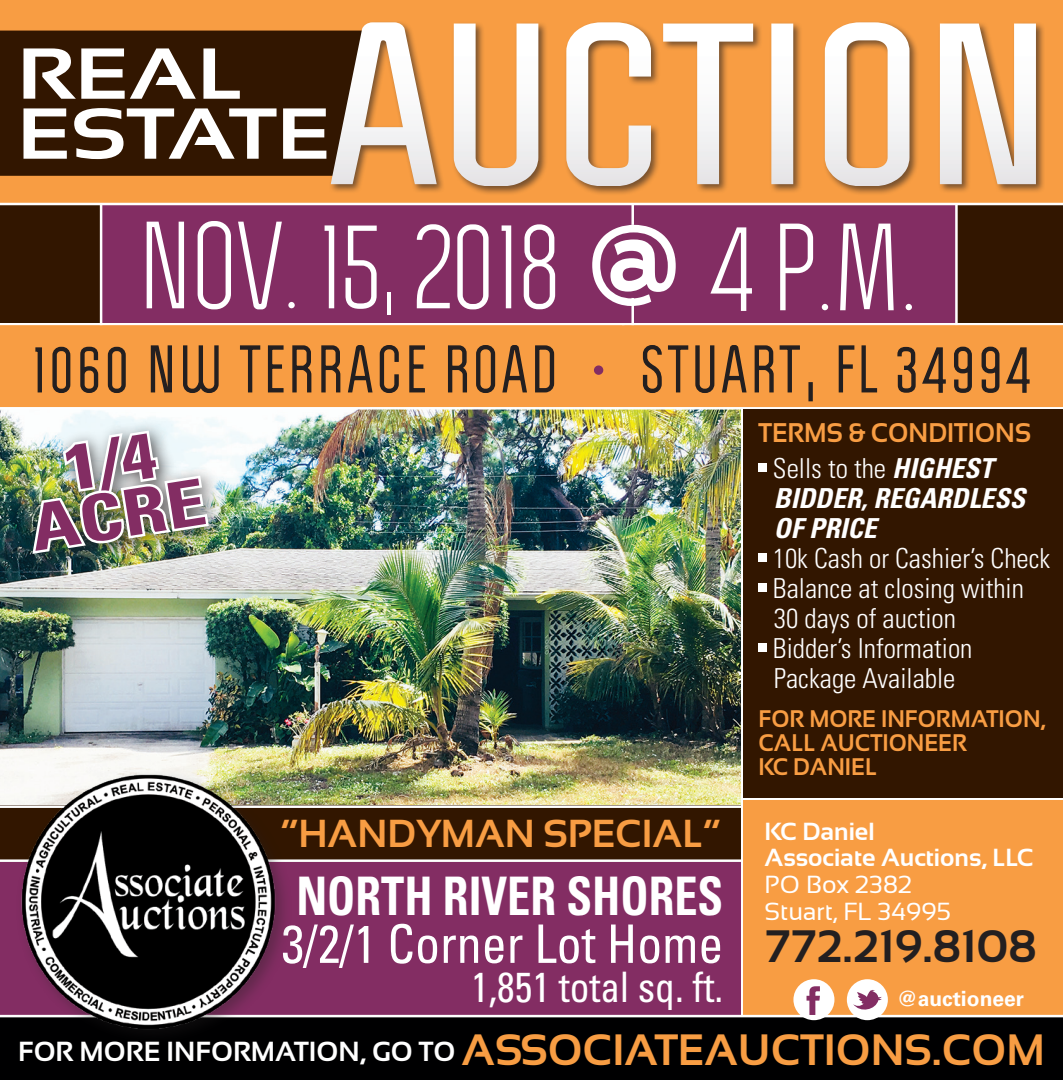
<style>
.page{position:relative;width:1063px;height:1080px;background:#fff}
.page>*{position:absolute;margin:0;border:0;box-sizing:border-box;transform-origin:0 0}
.t1{font:700 200.7px "Politica";color:#fff;scale:1.21 1}
.t2{font:108.3px "Politica";color:#fff}
.t3{font:700 72px/60px "Sansation";color:#fff;scale:1.24 1}
.t4{font:700 condensed 63.9px/54px "Univers";color:#832d63;text-align:center;scale:1.24 1}
.t5{font:57px "Politica";letter-spacing:.09em;color:#231f20}
.t6{font:condensed 53.1px "Univers";color:#fff;scale:.94 1}
.t7{font:700 condensed 53.1px "Univers";color:#fff;scale:.87 1}
.t8{font:700 45.3px "Sansation";color:#231f20}
.t9{font:condensed 42px "Univers";color:#fff;scale:.94 1}
.t10{font:700 39px "Sansation";color:#f89d43}
.t11{font:300 condensed 27.6px/30px "Univers";color:#fff}
.t12{font:700 27.6px "Sansation";color:#fff}
.t13{font:italic 700 condensed 27.6px/30px "Univers";color:#fff}
.t14{font:700 27px "Sansation";color:#f89d43;scale:.95 1}
.t15{font:700 24.6px/27px "Sansation";color:#fff}
.t16{font:24.6px/27px "Sansation";color:#fff}
.t17{font:700 24px/24px "Sansation";color:#f89d43;scale:.95 1}
.t18{font:700 21px "Univers";color:#fff}
.t19{font:300 condensed 18px "Univers";color:#fff}
.s1{font-size:73.5px}
.s2{font-size:69px;color:#832d63}
.s3{font-weight:300;font-style:normal}
.s4{font-size:43.8px;color:#f89d43}
</style>
<div class="page">
<div style="left:0;top:849px;width:740px;height:231px;background:#832d63"></div>
<img style="left:0;top:410px;width:740px;height:395px">
<div style="left:0;top:0;width:1062px;height:407px;background:#f89d43"></div>
<svg style="left:35px;top:347px;width:7px;height:46px"></svg>
<svg style="left:52px;top:346px;width:19px;height:47px"></svg>
<svg style="left:80px;top:346px;width:19px;height:47px"></svg>
<svg style="left:107px;top:346px;width:19px;height:47px"></svg>
<svg style="left:150px;top:345px;width:22px;height:48px"></svg>
<svg style="left:183px;top:345px;width:36px;height:48px"></svg>
<svg style="left:240px;top:345px;width:21px;height:48px"></svg>
<svg style="left:267px;top:345px;width:17px;height:48px"></svg>
<svg style="left:292px;top:345px;width:20px;height:48px"></svg>
<svg style="left:321px;top:345px;width:20px;height:48px"></svg>
<svg style="left:348px;top:345px;width:25px;height:48px"></svg>
<svg style="left:379px;top:345px;width:20px;height:48px"></svg>
<svg style="left:409px;top:345px;width:16px;height:48px"></svg>
<svg style="left:448px;top:345px;width:19px;height:48px"></svg>
<svg style="left:476px;top:345px;width:19px;height:48px"></svg>
<svg style="left:502px;top:345px;width:25px;height:48px"></svg>
<svg style="left:535px;top:345px;width:19px;height:48px"></svg>
<div style="left:593px;top:365px;width:10px;height:10px;border:2px solid #832d63;border-radius:50%"></div>
<svg style="left:642px;top:345px;width:46px;height:48px"></svg>
<svg style="left:695px;top:345px;width:52px;height:48px"></svg>
<svg style="left:754px;top:345px;width:46px;height:48px"></svg>
<div style="left:808px;top:382px;width:4px;height:19px;border:2px solid #231f20"></div>
<svg style="left:838px;top:345px;width:16px;height:48px"></svg>
<svg style="left:861px;top:345px;width:16px;height:48px"></svg>
<svg style="left:897px;top:346px;width:49px;height:47px"></svg>
<svg style="left:954px;top:346px;width:18px;height:47px"></svg>
<svg style="left:981px;top:346px;width:48px;height:47px"></svg>
<hr style="left:0;top:323px;width:1062px;height:2px;background:#fff">
<div style="left:743px;top:410px;width:319px;height:388px;background:#321600"></div>
<div style="left:743px;top:801px;width:319px;height:279px;background:#f89d43"></div>
<div style="left:758px;top:464px;width:8px;height:8px;background:#fff"></div>
<div style="left:758px;top:554px;width:8px;height:8px;background:#fff"></div>
<div style="left:758px;top:584px;width:8px;height:8px;background:#fff"></div>
<div style="left:758px;top:644px;width:8px;height:8px;background:#fff"></div>
<div style="left:0;top:1017px;width:1062px;height:63px;background:#000001"></div>
<hr style="left:0;top:1015px;width:1062px;height:2px;background:#fff">
<div style="left:793px;top:979px;width:41px;height:41px;background:#fff;border-radius:50%"></div>
<svg style="left:806px;top:986px;width:13px;height:29px"></svg>
<div style="left:846px;top:979px;width:41px;height:41px;background:#fff;border-radius:50%"></div>
<svg style="left:852px;top:990px;width:29px;height:24px"></svg>
<div style="left:0;top:31px;width:328px;height:145px;background:#321600"></div>
<div style="left:328px;top:21px;width:716px;height:175px;background:#231f20;opacity:.6"></div>
<div style="left:0;top:203px;width:1062px;height:120px;background:#321600"></div>
<div style="left:101px;top:203px;width:853px;height:120px;background:#832d63"></div>
<hr style="left:0;top:203px;width:1062px;height:2px;background:#fff">
<hr style="left:100px;top:204px;width:2px;height:121px;background:#fff">
<hr style="left:631px;top:204px;width:2px;height:121px;background:#fff">
<hr style="left:954px;top:204px;width:3px;height:121px;background:#fff">
<div style="left:22px;top:420px;width:205px;height:152px;background:#231f20;opacity:.75"></div>
<img style="left:29px;top:428px;width:183px;height:129px">
<svg style="left:592px;top:225px;width:83px;height:81px"></svg>
<div style="left:0;top:805px;width:740px;height:57px;background:#321600"></div>
<hr style="left:0;top:859px;width:741px;height:3px;background:#fff">
<hr style="left:0;top:805px;width:741px;height:3px;background:#fff">
<div style="left:15px;top:769px;width:278px;height:278px;background:#231f20;opacity:.35"></div>
<img style="left:18px;top:772px;width:260px;height:260px;border-radius:130px">
<h1 class="t1" style="left:328px;top:-27px;width:600px">AUCTION</h1>
<h3 class="t3" style="left:17px;top:44px;width:254px">REAL<br>ESTATE</h3>
<h2 class="t2" style="left:139px;top:198px;width:423px">NOV. 15<span class="s1">,</span> 2018</h2>
<h2 class="t2" style="left:710px;top:200px;width:208px">4 P.M.</h2>
<h3 class="t5" style="left:32px;top:334px;width:999px">1060 NW TERRACE ROAD <span class="s2">•</span> STUART, FL 34994</h3>
<h3 class="t4" style="left:19px;top:448px;width:143px;rotate:-9deg">1/4<br>ACRE</h3>
<p class="t14" style="left:758px;top:417px;width:288px">TERMS &amp; CONDITIONS</p>
<p class="t13" style="left:772px;top:453px;width:253px"><span class="s3">Sells to the</span> HIGHEST<br>BIDDER, REGARDLESS<br>OF PRICE</p>
<p class="t11" style="left:772px;top:543px;width:279px">10k Cash or Cashier’s Check<br>Balance at closing within<br>30 days of auction<br>Bidder’s Information<br>Package Available</p>
<p class="t17" style="left:758px;top:707px;width:304px">FOR MORE INFORMATION,<br>CALL AUCTIONEER<br>KC DANIEL</p>
<h3 class="t10" style="left:280px;top:812px;width:441px">“HANDYMAN SPECIAL”</h3>
<p class="t15" style="left:764px;top:818px;width:270px">KC Daniel<br>Associate Auctions, LLC</p>
<p class="t16" style="left:764px;top:871px;width:188px">PO Box 2382<br>Stuart, FL 34995</p>
<h3 class="t8" style="left:764px;top:921px;width:274px">772.219.8108</h3>
<p class="t18" style="left:896px;top:987px;width:128px">@auctioneer</p>
<p class="t12" style="left:18px;top:1036px;width:1028px">FOR MORE INFORMATION, GO TO <span class="s4">ASSOCIATEAUCTIONS.COM</span></p>
<h3 class="t7" style="left:296px;top:863px;width:492px">NORTH RIVER SHORES</h3>
<h3 class="t6" style="left:281px;top:910px;width:471px">3/2/1 Corner Lot Home</h3>
<h3 class="t9" style="left:471px;top:960px;width:270px">1,851 total sq. ft.</h3>
<p class="t19" style="left:186px;top:1039px;width:324px">Licensed Auctioneer &amp; Broker BK3070353AU3602</p>
</div>
